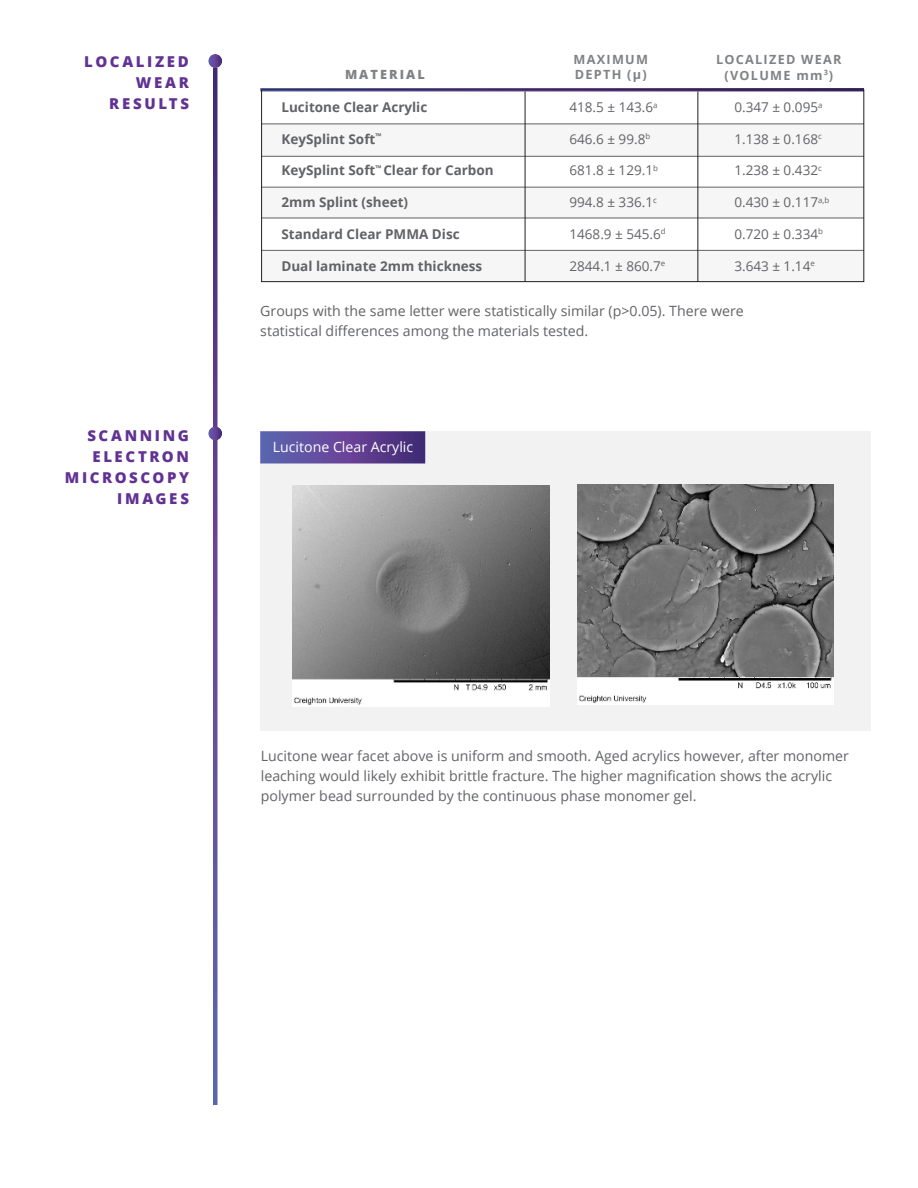
<style>
.page{position:relative;width:918px;height:1188px;background:#fff}
.page>*{position:absolute;margin:0;border:0;box-sizing:border-box;transform-origin:0 0}
.t1{font:800 15px/21px "Open Sans";letter-spacing:.175em;color:#613293;text-align:right}
.t2{font:14.1px/19.8px "Open Sans";color:#626366}
.t3{font:14.1px "Open Sans";color:#fff}
.t4{font:13.5px "Open Sans";color:#626366}
.t5{font:700 13.5px "Open Sans";color:#626366}
.t6{font:700 12.75px/15.1px "Open Sans";letter-spacing:.1em;color:#808284;text-align:center}
.t7{font:800 12.75px "Open Sans";letter-spacing:.16em;color:#808284}
</style>
<div class="page">
<div style="left:261px;top:124px;width:603px;height:32px;background:#f6f6f6"></div>
<div style="left:261px;top:187px;width:603px;height:31px;background:#f6f6f6"></div>
<div style="left:261px;top:250px;width:603px;height:31px;background:#f6f6f6"></div>
<div style="left:260px;top:431px;width:610px;height:299px;background:#f2f2f3"></div>
<img style="left:213px;top:68px;width:4px;height:1037px">
<hr style="left:261px;top:124px;width:603px;height:1px;background:#626366">
<img style="left:260px;top:88px;width:604px;height:3px">
<hr style="left:261px;top:156px;width:603px;height:1px;background:#626366">
<hr style="left:261px;top:187px;width:603px;height:1px;background:#626366">
<hr style="left:261px;top:218px;width:603px;height:1px;background:#626366">
<hr style="left:261px;top:250px;width:603px;height:1px;background:#626366">
<img style="left:292px;top:485px;width:258px;height:221px">
<img style="left:578px;top:485px;width:256px;height:219px">
<img style="left:260px;top:431px;width:165px;height:32px">
<img style="left:208px;top:54px;width:14px;height:14px">
<img style="left:208px;top:427px;width:14px;height:13px">
<div style="left:261px;top:90px;width:603px;height:192px;border:1px solid #221f1f"></div>
<hr style="left:698px;top:91px;width:1px;height:191px;background:#221f1f">
<hr style="left:525px;top:91px;width:1px;height:191px;background:#221f1f">
<p class="t1" style="left:84px;top:51px;width:106px">LOCALIZED<br>WEAR<br>RESULTS</p>
<p class="t1" style="left:65px;top:426px;width:126px">SCANNING<br>ELECTRON<br>MICROSCOPY<br>IMAGES</p>
<p class="t7" style="left:345px;top:67px;width:81px">MATERIAL</p>
<p class="t6" style="left:574px;top:53px;width:76px;text-align:left">MAXIMUM<br>DEPTH (μ)</p>
<p class="t6" style="left:716px;top:53px;width:127px">LOCALIZED WEAR (VOLUME mm<sup>3</sup>)</p>
<p class="t5" style="left:281px;top:102px;width:147px">Lucitone Clear Acrylic</p>
<p class="t4" style="left:569px;top:102px;width:90px">418.5 ± 143.6<sup>a</sup></p>
<p class="t4" style="left:734px;top:102px;width:90px">0.347 ± 0.095<sup>a</sup></p>
<p class="t5" style="left:281px;top:133px;width:101px">KeySplint Soft<sup>™</sup></p>
<p class="t4" style="left:569px;top:133px;width:82px">646.6 ± 99.8<sup>b</sup></p>
<p class="t4" style="left:734px;top:133px;width:89px">1.138 ± 0.168<sup>c</sup></p>
<p class="t5" style="left:281px;top:165px;width:214px">KeySplint Soft<sup>™</sup> Clear for Carbon</p>
<p class="t4" style="left:569px;top:165px;width:90px">681.8 ± 129.1<sup>b</sup></p>
<p class="t4" style="left:734px;top:165px;width:89px">1.238 ± 0.432<sup>c</sup></p>
<p class="t5" style="left:281px;top:197px;width:128px">2mm Splint (sheet)</p>
<p class="t4" style="left:569px;top:197px;width:89px">994.8 ± 336.1<sup>c</sup></p>
<p class="t4" style="left:734px;top:197px;width:96px">0.430 ± 0.117<sup>a,b</sup></p>
<p class="t5" style="left:281px;top:229px;width:180px">Standard Clear PMMA Disc</p>
<p class="t4" style="left:569px;top:229px;width:98px">1468.9 ± 545.6<sup>d</sup></p>
<p class="t4" style="left:734px;top:229px;width:90px">0.720 ± 0.334<sup>b</sup></p>
<p class="t5" style="left:281px;top:260px;width:202px">Dual laminate 2mm thickness</p>
<p class="t4" style="left:569px;top:260px;width:97px">2844.1 ± 860.7<sup>e</sup></p>
<p class="t4" style="left:734px;top:260px;width:82px">3.643 ± 1.14<sup>e</sup></p>
<p class="t2" style="left:260px;top:303px;width:485px">Groups with the same letter were statistically similar (p&gt;0.05). There were statistical differences among the materials tested.</p>
<p class="t3" style="left:273px;top:442px;width:142px">Lucitone Clear Acrylic</p>
<p class="t2" style="left:261px;top:748px;width:590px">Lucitone wear facet above is uniform and smooth. Aged acrylics however, after monomer leaching would likely exhibit brittle fracture. The higher magnification shows the acrylic polymer bead surrounded by the continuous phase monomer gel.</p>
</div>
